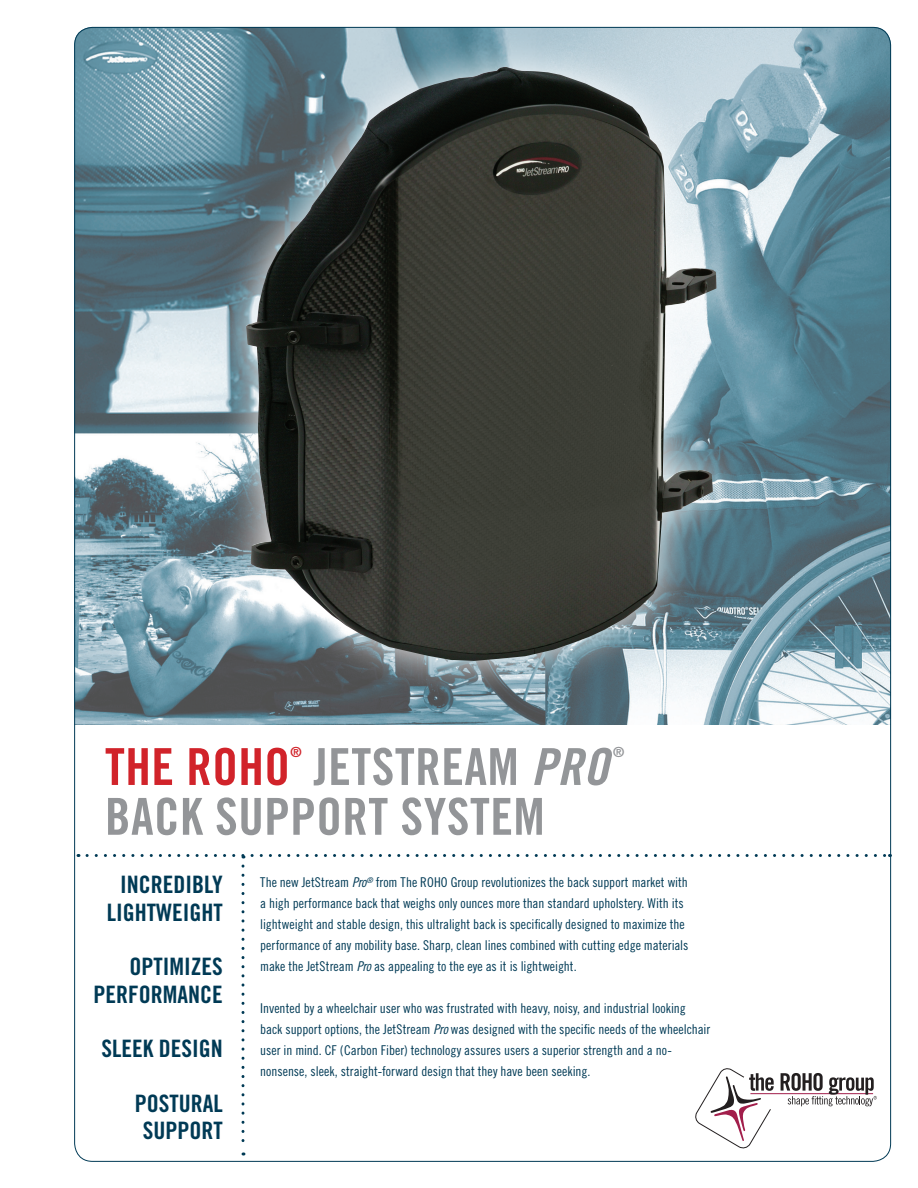
<style>
.page{position:relative;width:918px;height:1188px;background:#fff}
.page>*{position:absolute;margin:0;border:0;box-sizing:border-box;transform-origin:0 0}
.t1{font:51px "Trade Gothic Bold Cond Twenty";letter-spacing:.01em;color:#939598}
.t2{font:51px "Trade Gothic Bold Cond Twenty";letter-spacing:.01em;color:#d1232a}
.t3{font:51px "Trade Gothic Bold Cond Twenty Obl";color:#939598}
.t4{font:24px/27.3px "Trade Gothic Bold Cond Twenty";color:#003a55;text-align:center}
.t5{font:13.95px "Trade Gothic Bold Cond Twenty";color:#d1232a}
.t6{font:13.95px "Trade Gothic Bold Cond Twenty";color:#939598}
.t7{font:13.5px/21px "Trade Gothic Cond Eighteen";color:#003a55}
.s1{color:#939698}
.s2{font-family:"Trade Gothic Cond Eighteen Obl"}
</style>
<div class="page">
<img style="left:74px;top:27px;width:817px;height:698px">
<svg style="left:203px;top:26px;width:547px;height:670px;background:#829ca7"></svg>
<img style="left:246px;top:67px;width:470px;height:594px">
<svg style="left:242px;top:866px;width:2px;height:289px"></svg>
<svg style="left:87px;top:854px;width:802px;height:4px"></svg>
<hr style="left:750px;top:1093px;width:123px;height:1px;background:#a21e4b">
<svg style="left:696px;top:1069px;width:78px;height:79px"></svg>
<svg style="left:781px;top:1073px;width:96px;height:33px"></svg>
<h1 class="t2" style="left:105px;top:736px;width:186px">THE ROHO</h1>
<p class="t5" style="left:290px;top:744px;width:13px">®</p>
<h1 class="t1" style="left:314px;top:736px;width:39px">JETSTREAM</h1>
<h1 class="t3" style="left:531px;top:736px;width:79px">P<span class="s1">r</span>o</h1>
<p class="t6" style="left:613px;top:744px;width:13px">®</p>
<h1 class="t1" style="left:105px;top:786px;width:159px">BACK SUPPORT</h1>
<h1 class="t1" style="left:401px;top:786px;width:48px">SYSTEM</h1>
<h2 class="t4" style="left:107px;top:871px;width:118px">INCREDIBLY<br>LIGHTWEIGHT</h2>
<h2 class="t4" style="left:93px;top:953px;width:131px;text-align:right">OPTIMIZES<br>PERFORMANCE</h2>
<h2 class="t4" style="left:101px;top:1035px;width:123px">SLEEK DESIGN</h2>
<h2 class="t4" style="left:135px;top:1089px;width:89px">POSTURAL<br>SUPPORT</h2>
<p class="t7" style="left:260px;top:872px;width:430px">The new JetStream <span class="s2">Pro</span><sup>®</sup> from The ROHO Group revolutionizes the back support market with a high performance back that weighs only ounces more than standard upholstery. With its lightweight and stable design, this ultralight back is specifically designed to maximize the performance of any mobility base. Sharp, clean lines combined with cutting edge materials make the JetStream <span class="s2">Pro</span> as appealing to the eye as it is lightweight.</p>
<p class="t7" style="left:260px;top:998px;width:451px">Invented by a wheelchair user who was frustrated with heavy, noisy, and industrial looking back support options, the JetStream <span class="s2">Pro</span> was designed with the specific needs of the wheelchair user in mind. CF (Carbon Fiber) technology assures users a superior strength and a no&shy;nonsense, sleek, straight-forward design that they have been seeking.</p>
</div>
